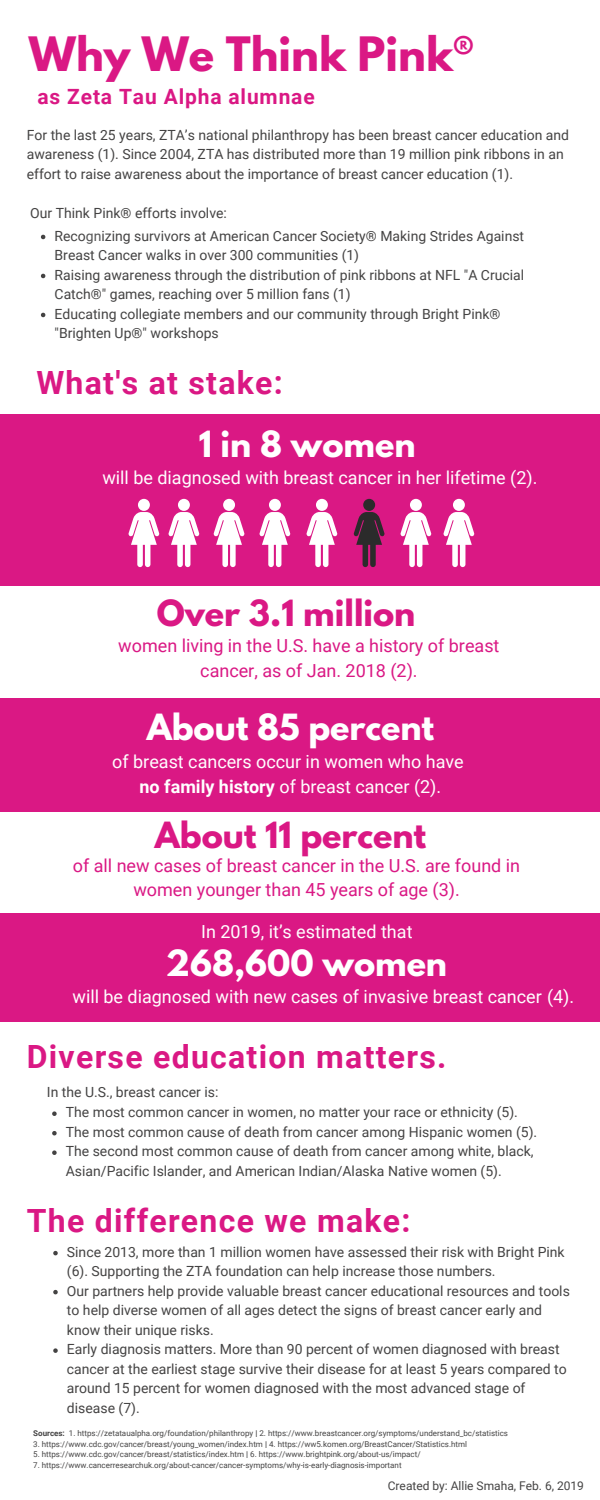
<style>
.page{position:relative;width:600px;height:1500px;background:#fff}
.page>*{position:absolute;margin:0;border:0;box-sizing:border-box;transform-origin:0 0}
.t1{font:700 42px "League Spartan";color:#da1884}
.t2{font:700 32px "Roboto";letter-spacing:.04em;color:#da1884}
.t3{font:700 32px "League Spartan";color:#fff}
.t4{font:700 32px "League Spartan";color:#da1884}
.t5{font:700 21px "Roboto";letter-spacing:.04em;color:#da1884}
.t6{font:18px "Roboto";color:#fff}
.t7{font:18px/24.8px "Roboto";color:#da1884;text-align:center}
.t8{font:14px/19.5px "Roboto";color:#444343}
.t9{font:12px "Roboto";color:#444343}
.t10{font:8px "Roboto";color:#444343}
.s1{color:#545454}
.s2{font-weight:700}
</style>
<div class="page">
<div style="left:0;top:415px;width:600px;height:171px;background:#da1884"></div>
<div style="left:0;top:699px;width:600px;height:112px;background:#da1884"></div>
<svg style="left:41px;top:235px;width:4px;height:4px"></svg>
<svg style="left:41px;top:274px;width:4px;height:4px"></svg>
<svg style="left:41px;top:313px;width:4px;height:4px"></svg>
<div style="left:138px;top:499px;width:12px;height:12px;background:#fff;border-radius:50%"></div>
<svg style="left:129px;top:512px;width:30px;height:55px"></svg>
<div style="left:178px;top:499px;width:12px;height:12px;background:#fff;border-radius:50%"></div>
<svg style="left:169px;top:512px;width:30px;height:55px"></svg>
<div style="left:223px;top:499px;width:12px;height:12px;background:#fff;border-radius:50%"></div>
<svg style="left:214px;top:512px;width:30px;height:55px"></svg>
<div style="left:269px;top:499px;width:12px;height:12px;background:#fff;border-radius:50%"></div>
<svg style="left:260px;top:512px;width:30px;height:55px"></svg>
<div style="left:316px;top:499px;width:12px;height:12px;background:#fff;border-radius:50%"></div>
<svg style="left:307px;top:512px;width:30px;height:55px"></svg>
<div style="left:363px;top:499px;width:12px;height:12px;background:#2b2b2b;border-radius:50%"></div>
<svg style="left:354px;top:512px;width:31px;height:55px"></svg>
<div style="left:410px;top:499px;width:12px;height:12px;background:#fff;border-radius:50%"></div>
<svg style="left:401px;top:512px;width:30px;height:55px"></svg>
<div style="left:453px;top:499px;width:12px;height:12px;background:#fff;border-radius:50%"></div>
<svg style="left:444px;top:512px;width:30px;height:55px"></svg>
<div style="left:0;top:913px;width:600px;height:108px;background:#da1884"></div>
<svg style="left:52px;top:1111px;width:5px;height:5px"></svg>
<svg style="left:52px;top:1131px;width:5px;height:4px"></svg>
<svg style="left:52px;top:1150px;width:5px;height:5px"></svg>
<svg style="left:53px;top:1251px;width:5px;height:4px"></svg>
<svg style="left:53px;top:1290px;width:5px;height:4px"></svg>
<svg style="left:53px;top:1348px;width:5px;height:5px"></svg>
<p class="t1" style="left:29px;top:33px;width:446px">Why We Think Pink®</p>
<p class="t5" style="left:38px;top:85px;width:279px">as Zeta Tau Alpha alumnae</p>
<p class="t8" style="left:27px;top:125px;width:544px">For the last 25 years, ZTA’s national philanthropy has been breast cancer education and awareness (1). Since 2004, ZTA has distributed more than 19 million pink ribbons in an effort to raise awareness about the importance of breast cancer education (1).</p>
<p class="t8" style="left:30px;top:203px;width:198px">Our Think Pink® efforts involve:</p>
<p class="t8" style="left:55px;top:226px;width:471px">Reco<span class="s1">gn</span>izing survivors at American Cancer Society® Making Strides Against<br>Breast Cancer walks in over 300 communities (1)</p>
<p class="t8" style="left:55px;top:265px;width:471px">Raising awareness through the distribution of pink ribbons at NFL "A Crucial<br>Catch®" games, reaching over 5 million fans (1)</p>
<p class="t8" style="left:55px;top:304px;width:448px">Educating collegiate members and our community through Bright Pink® "Brighten Up®" workshops</p>
<p class="t2" style="left:36px;top:364px;width:248px">What's at stake:</p>
<p class="t3" style="left:199px;top:428px;width:218px">1 in 8 women</p>
<p class="t6" style="left:102px;top:467px;width:437px">will be diagnosed with breast cancer in her lifetime (2).</p>
<p class="t4" style="left:157px;top:597px;width:260px">Over 3.1 million</p>
<p class="t7" style="left:118px;top:634px;width:383px">women living in the U.S. have a history of breast cancer, as of Jan. 2018 (2).</p>
<p class="t3" style="left:147px;top:711px;width:289px">About 85 percent</p>
<p class="t6" style="left:112px;top:751px;width:353px">of breast cancers occur in women who have</p>
<p class="t6" style="left:140px;top:776px;width:303px"><span class="s2">no family history</span> of breast cancer (2).</p>
<p class="t4" style="left:155px;top:819px;width:273px">About 11 percent</p>
<p class="t7" style="left:73px;top:853px;width:449px">of all new cases of breast cancer in the U.S. are found in women younger than 45 years of age (3).</p>
<p class="t6" style="left:201px;top:921px;width:213px">In 2019, it’s estimated that</p>
<p class="t3" style="left:166px;top:947px;width:283px">268,600 women</p>
<p class="t6" style="left:73px;top:987px;width:503px">will be diagnosed with new cases of invasive breast cancer (4).</p>
<p class="t2" style="left:27px;top:1039px;width:421px">Diverse education matters.</p>
<p class="t8" style="left:47px;top:1083px;width:173px">In the U.S., breast cancer is:</p>
<p class="t8" style="left:66px;top:1103px;width:454px">The most common cancer in women, no matter your race or ethnicity (5).</p>
<p class="t8" style="left:66px;top:1122px;width:473px">The most common cause of death from cancer among Hispanic women (5).</p>
<p class="t8" style="left:66px;top:1142px;width:469px">The second most common cause of death from cancer among white, black,<br>Asian/Pacific Islander, and American Indian/Alaska Native women (5).</p>
<p class="t2" style="left:27px;top:1202px;width:385px">The difference we make:</p>
<p class="t8" style="left:67px;top:1242px;width:499px">Since 2013, more than 1 million women have assessed their risk with Bright Pink (6). Supporting the ZTA foundation can help increase those numbers.</p>
<p class="t8" style="left:67px;top:1281px;width:504px">Our partners help provide valuable breast cancer educational resources and tools to help diverse women of all ages detect the signs of breast cancer early and know their unique risks.</p>
<p class="t8" style="left:67px;top:1340px;width:501px">Early diagnosis matters. More than 90 percent of women diagnosed with breast cancer at the earliest stage survive their disease for at least 5 years compared to around 15 percent for women diagnosed with the most advanced stage of disease (7).</p>
<p class="t10" style="left:33px;top:1429px;width:476px"><span class="s2">Sources:</span> 1. https://zetataualpha.org/foundation/philanthropy <span class="s2">|</span> 2. https://www.breastcancer.org/symptoms/understand_bc/statistics</p>
<p class="t10" style="left:33px;top:1439px;width:435px">3. https://www.cdc.gov/cancer/breast/young_women/index.htm <span class="s2">|</span> 4. https://ww5.komen.org/BreastCancer/Statistics.html</p>
<p class="t10" style="left:33px;top:1450px;width:389px">5. https://www.cdc.gov/cancer/breast/statistics/index.htm <span class="s2">|</span> 6. https://www.brightpink.org/about-us/impact/</p>
<p class="t10" style="left:33px;top:1461px;width:370px">7. https://www.cancerresearchuk.org/about-cancer/cancer-symptoms/why-is-early-diagnosis-important</p>
<p class="t9" style="left:388px;top:1479px;width:198px">Created by: Allie Smaha, Feb. 6, 2019</p>
</div>
